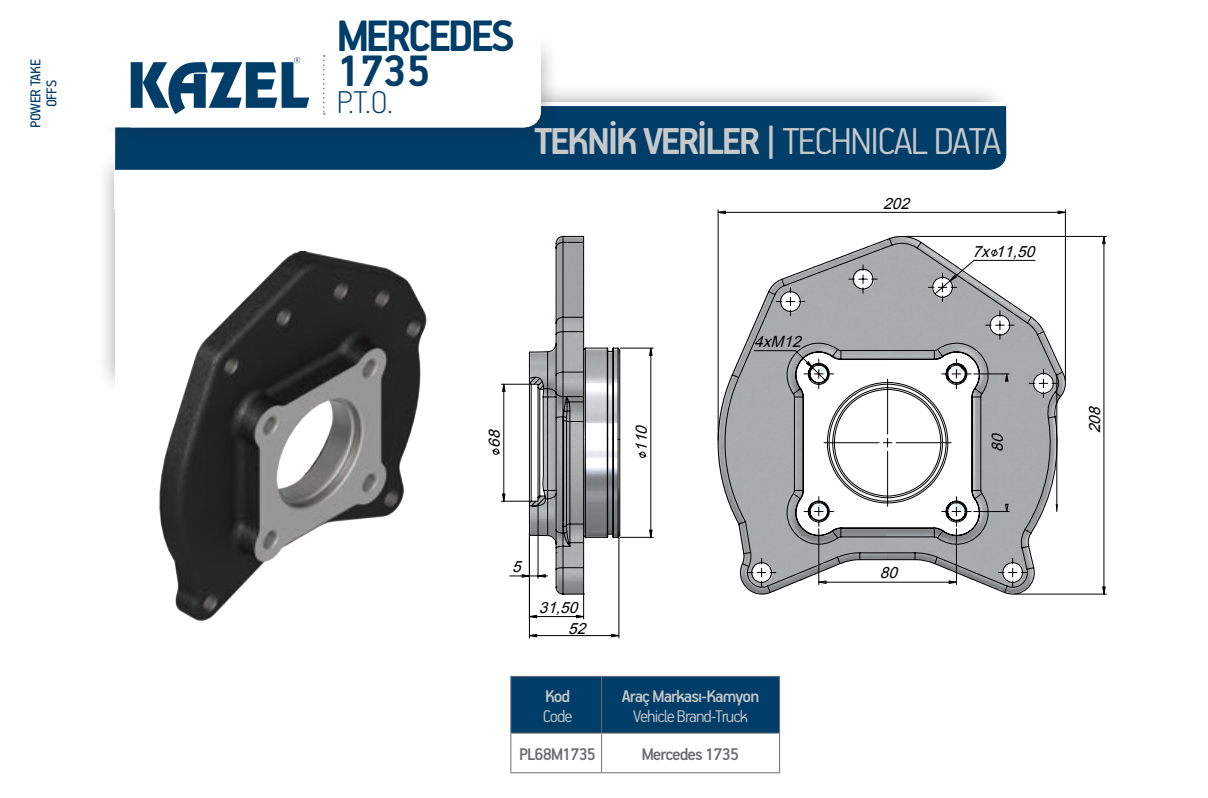
<style>
.page{position:relative;width:1208px;height:798px;background:#fff}
.page>*{position:absolute;margin:0;border:0;box-sizing:border-box;transform-origin:0 0}
.t1{font:700 49.4px/35.2px "PF Handbook Pro";letter-spacing:-.065em;color:#003d68}
.t2{font:700 42px "PF Handbook Pro";letter-spacing:-.06em;color:#c7c8ca}
.t3{font:100 35.2px "PF Handbook Pro";color:#003d68}
.t4{font:300 19px "PF Handbook Pro";letter-spacing:-.05em;color:#c7c8ca}
.t5{font:500 19px "PF Handbook Pro";letter-spacing:-.05em;color:#c7c8ca}
.t6{font:500 19px "PF Handbook Pro";letter-spacing:-.05em;color:#6c6d70}
.t7{font:16px/16px "PF Handbook Pro";letter-spacing:-.025em;color:#003d68;text-align:center}
.t8{font:italic 15.4px "Arial";color:#000001}
.s1{font-weight:300}
</style>
<div class="page">
<div style="left:96px;top:149px;width:106px;height:247px;background:#231f20;opacity:.4"></div>
<div style="left:115px;top:143px;width:106px;height:285px;background:#fff"></div>
<div style="left:138px;top:83px;width:872px;height:106px;background:#231f20;opacity:.4"></div>
<div style="left:115px;top:102px;width:890px;height:106px;background:#fff"></div>
<div style="left:115px;top:106px;width:891px;height:64px;background:#003d68"></div>
<div style="left:97px;top:28px;width:463px;height:118px;background:#231f20;opacity:.4"></div>
<div style="left:92px;top:21px;width:449px;height:106px;background:#fff;border-radius:17px"></div>
<svg style="left:323px;top:55px;width:2px;height:60px"></svg>
<svg style="left:131px;top:57px;width:178px;height:57px"></svg>
<hr style="left:1065px;top:210px;width:1px;height:171px;background:#000001">
<hr style="left:718px;top:210px;width:1px;height:230px;background:#000001">
<hr style="left:1015px;top:594px;width:91px;height:1px;background:#000001">
<hr style="left:904px;top:236px;width:202px;height:1px;background:#000001">
<svg style="left:717px;top:210px;width:349px;height:4px"></svg>
<svg style="left:1102px;top:236px;width:3px;height:359px"></svg>
<svg style="left:717px;top:234px;width:349px;height:361px"></svg>
<hr style="left:1056px;top:374px;width:1px;height:137px;background:#000001">
<svg style="left:1055px;top:504px;width:3px;height:7px"></svg>
<img style="left:562px;top:235px;width:92px;height:303px">
<svg style="left:638px;top:451px;width:9px;height:7px"></svg>
<hr style="left:529px;top:635px;width:90px;height:1px;background:#000001">
<hr style="left:618px;top:531px;width:1px;height:107px;background:#000001">
<hr style="left:529px;top:533px;width:1px;height:105px;background:#000001">
<hr style="left:650px;top:348px;width:1px;height:189px;background:#000001">
<hr style="left:620px;top:537px;width:33px;height:1px;background:#000001">
<hr style="left:620px;top:348px;width:33px;height:1px;background:#000001">
<svg style="left:611px;top:634px;width:8px;height:3px"></svg>
<svg style="left:529px;top:634px;width:8px;height:3px"></svg>
<svg style="left:649px;top:529px;width:4px;height:9px"></svg>
<svg style="left:649px;top:347px;width:4px;height:9px"></svg>
<svg style="left:526px;top:236px;width:94px;height:383px"></svg>
<img style="left:96px;top:252px;width:430px;height:369px">
<div style="left:511px;top:677px;width:268px;height:55px;background:#003d68"></div>
<hr style="left:510px;top:676px;width:91px;height:1px;background:#6c6d70">
<hr style="left:510px;top:677px;width:1px;height:55px;background:#6c6d70">
<hr style="left:601px;top:676px;width:179px;height:1px;background:#6c6d70">
<hr style="left:601px;top:677px;width:1px;height:55px;background:#6c6d70">
<hr style="left:779px;top:677px;width:1px;height:55px;background:#6c6d70">
<hr style="left:510px;top:733px;width:1px;height:39px;background:#6c6d70">
<hr style="left:601px;top:733px;width:1px;height:39px;background:#6c6d70">
<hr style="left:779px;top:733px;width:1px;height:39px;background:#6c6d70">
<hr style="left:510px;top:772px;width:91px;height:1px;background:#6c6d70">
<hr style="left:601px;top:772px;width:179px;height:1px;background:#6c6d70">
<hr style="left:510px;top:732px;width:91px;height:1px;background:#6c6d70">
<hr style="left:601px;top:732px;width:179px;height:1px;background:#6c6d70">
<p class="t7" style="left:27px;top:128px;width:70px;rotate:-90deg">POWER TAKE<br>OFFS</p>
<h1 class="t1" style="left:337px;top:16px;width:180px">MERCEDES<br>1735</h1>
<h3 class="t3" style="left:337px;top:81px;width:58px">P.T.O.</h3>
<p class="t8" style="left:484px;top:447px;width:24px;rotate:-90deg">68</p>
<h2 class="t2" style="left:534px;top:115px;width:469px">TEKNİK VERİLER | <span class="s1">TECHNICAL DATA</span></h2>
<p class="t8" style="left:631px;top:452px;width:33px;rotate:-90deg">110</p>
<p class="t8" style="left:754px;top:331px;width:53px">4xM12</p>
<p class="t8" style="left:883px;top:193px;width:33px">202</p>
<p class="t8" style="left:972px;top:241px;width:69px">7x 11,50</p>
<p class="t8" style="left:987px;top:451px;width:24px;rotate:-90deg">80</p>
<p class="t8" style="left:512px;top:557px;width:16px">5</p>
<p class="t8" style="left:539px;top:597px;width:46px">31,50</p>
<p class="t8" style="left:568px;top:618px;width:24px">52</p>
<p class="t5" style="left:545px;top:684px;width:27px">Kod</p>
<p class="t4" style="left:543px;top:704px;width:31px">Code</p>
<p class="t5" style="left:622px;top:684px;width:139px">Araç Markası-Kamyon</p>
<p class="t4" style="left:633px;top:704px;width:116px">Vehicle Brand-Truck</p>
<p class="t6" style="left:519px;top:742px;width:79px">PL68M1735</p>
<p class="t6" style="left:642px;top:742px;width:99px">Mercedes 1735</p>
<p class="t8" style="left:880px;top:563px;width:24px">80</p>
<p class="t8" style="left:1084px;top:433px;width:33px;rotate:-90deg">208</p>
</div>
